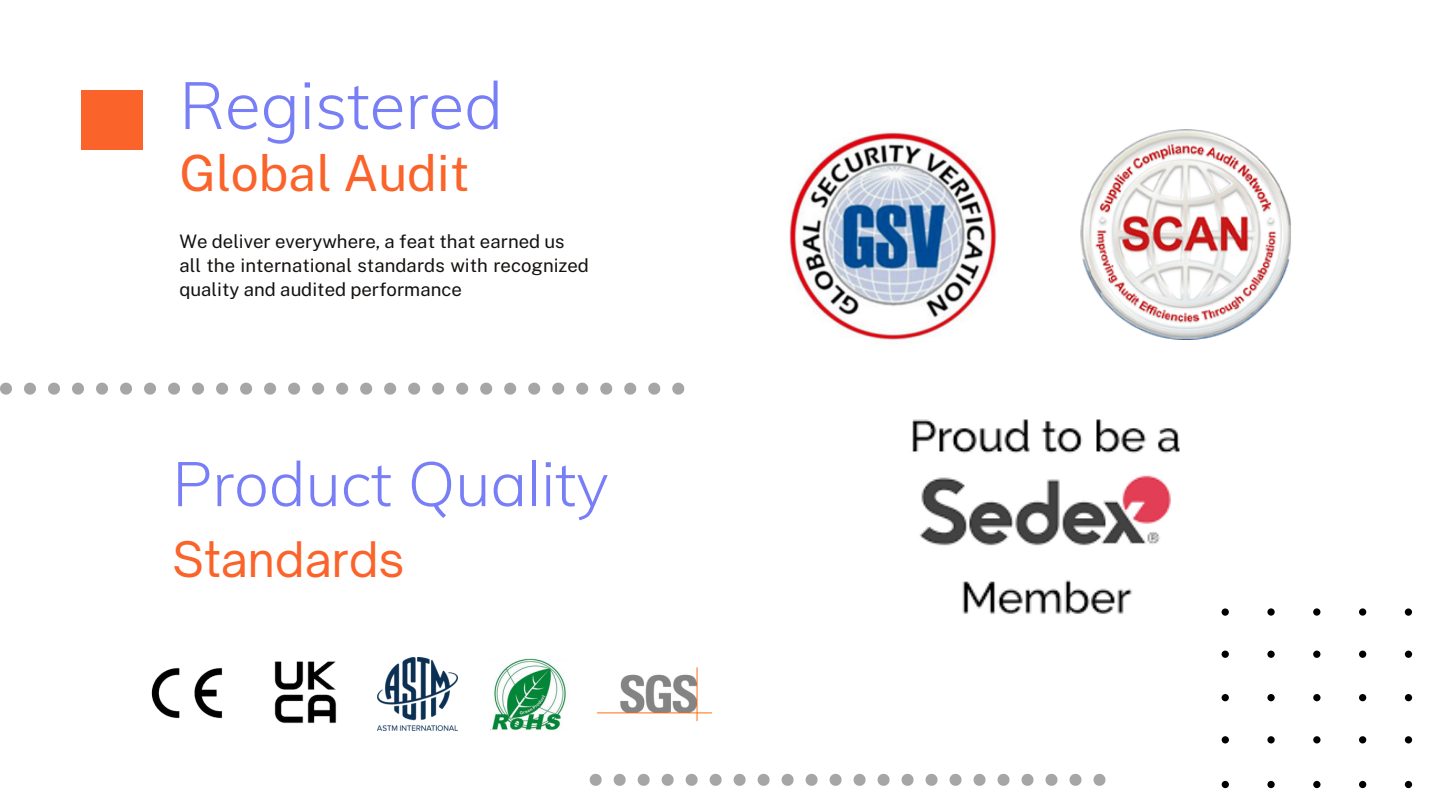
<style>
.page{position:relative;width:1440px;height:810px;background:#fff}
.page>*{position:absolute;margin:0;border:0;box-sizing:border-box;transform-origin:0 0}
.t1{font:300 65.9px "Muli";color:#787ff6}
.t2{font:300 62px "Muli";color:#787ff6}
.t3{font:49.9px "Public Sans";color:#fa632a}
.t4{font:46.9px "Open Sauce One";color:#fa632a}
.t5{font:18.6px/24px "Public Sans";color:#14110f}
</style>
<div class="page">
<img style="left:1080px;top:129px;width:211px;height:211px">
<img style="left:597px;top:667px;width:115px;height:55px">
<img style="left:491px;top:658px;width:75px;height:73px">
<img style="left:274px;top:661px;width:63px;height:63px">
<img style="left:151px;top:668px;width:72px;height:51px">
<img style="left:378px;top:657px;width:79px;height:73px">
<div style="left:81px;top:90px;width:61px;height:60px;background:#fa632a"></div>
<img style="left:789px;top:132px;width:208px;height:211px">
<img style="left:912px;top:419px;width:268px;height:195px">
<svg style="left:1222px;top:608px;width:190px;height:180px"></svg>
<svg style="left:590px;top:774px;width:515px;height:12px"></svg>
<svg style="left:0;top:383px;width:684px;height:12px"></svg>
<p class="t1" style="left:179px;top:63px;width:325px">Registered</p>
<p class="t3" style="left:179px;top:144px;width:292px">Global Audit</p>
<p class="t5" style="left:179px;top:229px;width:387px">We deliver everywhere, a feat that earned us</p>
<p class="t5" style="left:179px;top:253px;width:411px">all the international standards with recognized quality and audited performance</p>
<p class="t2" style="left:172px;top:444px;width:438px">Product Quality</p>
<p class="t4" style="left:172px;top:530px;width:234px">Standards</p>
</div>
